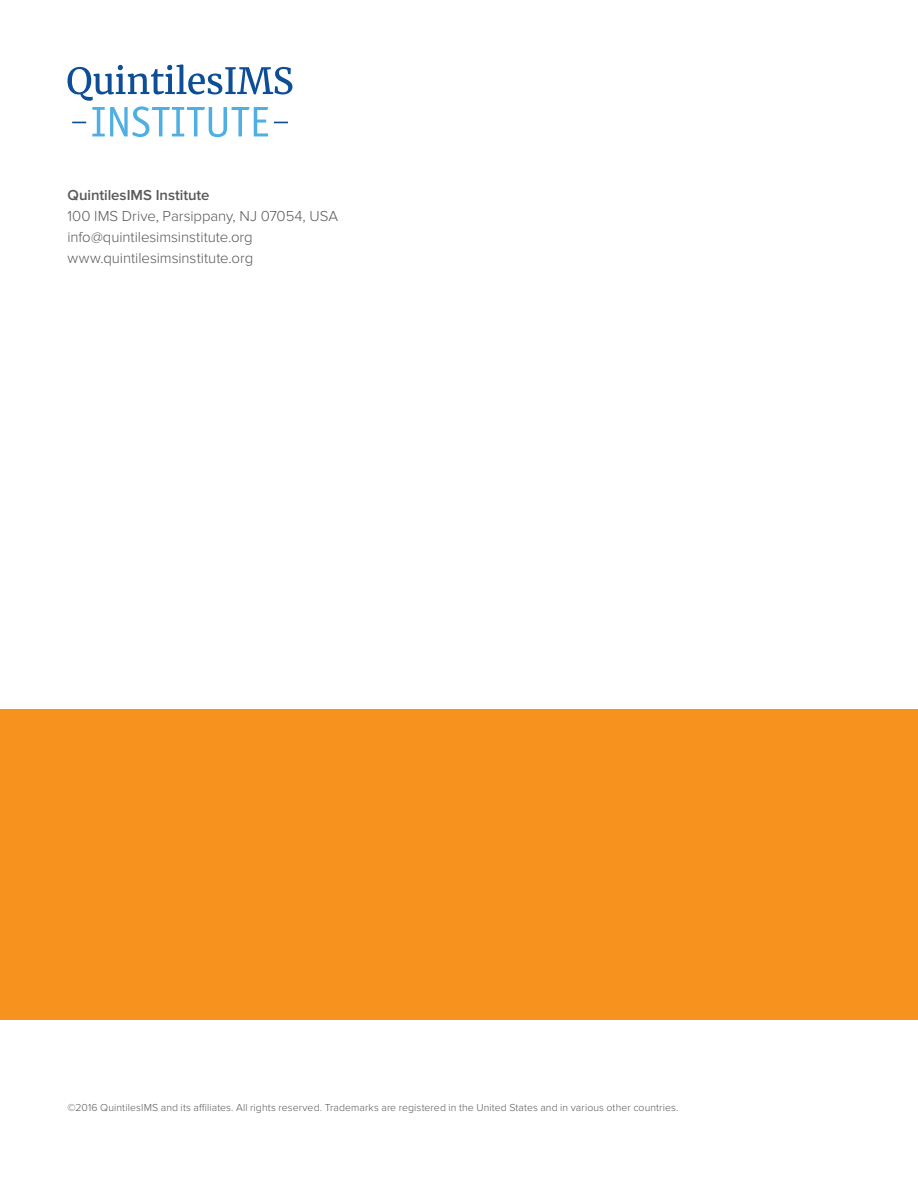
<style>
.page{position:relative;width:918px;height:1188px;background:#fff}
.page>*{position:absolute;margin:0;border:0;box-sizing:border-box;transform-origin:0 0}
.t1{font:300 15px/21px "Proxima Nova";letter-spacing:-.005em;color:#58595b}
.t2{font:600 15px "Proxima Nova";letter-spacing:-.005em;color:#58595b}
.t3{font:300 10.5px "Proxima Nova";letter-spacing:.01em;color:#58595b}
</style>
<div class="page">
<div style="left:0;top:709px;width:918px;height:311px;background:#f7921e"></div>
<svg style="left:68px;top:64px;width:224px;height:73px"></svg>
<h1 class="t2" style="left:68px;top:186px;width:144px">QuintilesIMS Institute</h1>
<h1 class="t1" style="left:68px;top:205px;width:272px">100 IMS Drive, Parsippany, NJ 07054, USA info@quintilesimsinstitute.org www.quintilesimsinstitute.org</h1>
<p class="t3" style="left:68px;top:1102px;width:612px">©2016 QuintilesIMS and its affiliates. All rights reserved. Trademarks are registered in the United States and in various other countries.</p>
</div>
